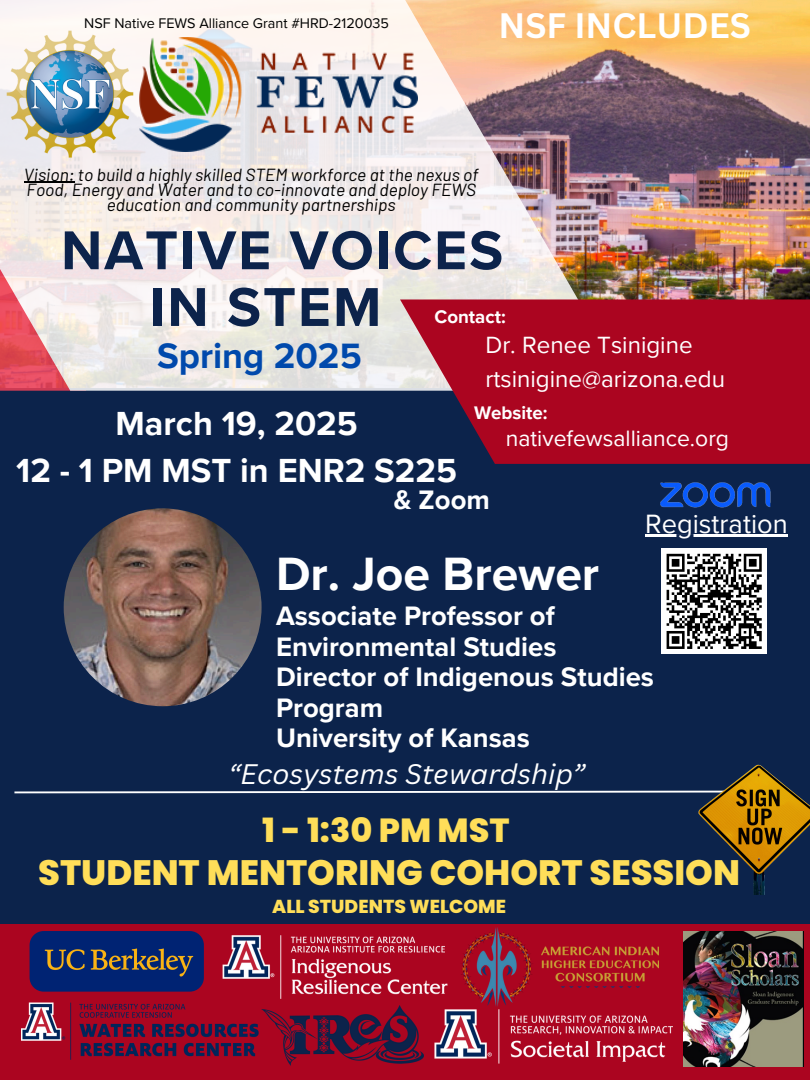
<style>
.page{position:relative;width:810px;height:1080px;background:#0c234b}
.page>*{position:absolute;margin:0;border:0;box-sizing:border-box;transform-origin:0 0}
.t1{font:700 56.75px/56.8px "Proxima Nova";letter-spacing:.035em;color:#0c234b;text-align:center}
.t2{font:700 48.12px "Proxima Nova";color:#fff}
.t3{font:700 36.25px "Proxima Nova";color:#0049ac}
.t4{font:800 35.25px "Poppins";color:#ffde59}
.t5{font:700 34.38px/47.4px "Proxima Nova";color:#fff;text-align:center}
.t6{font:700 34.38px "Canva Sans";color:#fff}
.t7{font:800 33.38px "Poppins";color:#ffde59}
.t8{font:700 27.5px/30.5px "Proxima Nova";color:#fff}
.t9{font:italic 27.5px "Canva Sans";color:#fff}
.t10{font:27.31px "Proxima Nova";color:#fff}
.t11{font:24.19px/33.8px "Proxima Nova";color:#fff}
.t12{font:22.94px "Proxima Nova";color:#fff}
.t13{font:800 18.75px "Poppins";color:#ffde59}
.t14{font:700 18.75px "Proxima Nova";color:#fff}
.t15{font:italic 17.5px/15.5px "Barlow";color:#000;text-align:center}
.t16{font:14.38px "Proxima Nova";color:#000}
</style>
<div class="page">
<img style="left:631px;top:0;width:179px;height:299px">
<svg style="left:0;top:0;width:631px;height:391px;background:#e2d0cb"></svg>
<svg style="left:400px;top:299px;width:410px;height:165px;background:#a00f2a"></svg>
<div style="left:0;top:924px;width:810px;height:156px;background:#ab0520"></div>
<img style="left:223px;top:935px;width:225px;height:64px">
<img style="left:684px;top:931px;width:119px;height:136px">
<img style="left:434px;top:1009px;width:239px;height:54px">
<hr style="left:645px;top:534px;width:143px;height:2px;background:#fff">
<img style="left:0;top:25px;width:140px;height:139px">
<div style="left:661px;top:549px;width:106px;height:105px;background:#fff"></div>
<svg style="left:666px;top:553px;width:96px;height:96px"></svg>
<img style="left:660px;top:482px;width:111px;height:26px">
<img style="left:30px;top:931px;width:174px;height:61px;border-radius:14px">
<svg style="left:14px;top:790px;width:646px;height:4px"></svg>
<img style="left:660px;top:764px;width:150px;height:131px">
<img style="left:21px;top:1003px;width:237px;height:56px">
<img style="left:262px;top:1005px;width:161px;height:61px">
<img style="left:461px;top:927px;width:197px;height:80px">
<img style="left:140px;top:38px;width:278px;height:113px">
<hr style="left:24px;top:181px;width:51px;height:2px;background:#000">
<img style="left:64px;top:508px;width:198px;height:198px;border-radius:50%">
<h3 class="t16" style="left:84px;top:15px;width:306px">NSF Native FEWS Alliance Grant #HRD-2120035</h3>
<p class="t6" style="left:498px;top:1px;width:254px">NSF INCLUDES</p>
<p class="t15" style="left:24px;top:166px;width:456px">Vision: to build a highly skilled STEM workforce at the nexus of<br>Food, Energy and Water and to co-innovate and deploy FEWS education and community partnerships</p>
<p class="t1" style="left:61px;top:223px;width:444px">NATIVE VOICES<br>IN STEM</p>
<h3 class="t14" style="left:434px;top:306px;width:73px">Contact:</h3>
<h2 class="t3" style="left:157px;top:335px;width:206px">Spring 2025</h2>
<p class="t11" style="left:485px;top:328px;width:241px">Dr. Renee Tsinigine rtsinigine@arizona.edu</p>
<p class="t5" style="left:16px;top:400px;width:442px">March 19, 2025<br>12 - 1 PM MST in ENR2 S225</p>
<h1 class="t14" style="left:474px;top:402px;width:75px">Website:</h1>
<p class="t12" style="left:506px;top:424px;width:225px">nativefewsalliance.org</p>
<h4 class="t8" style="left:394px;top:485px;width:98px">&amp; Zoom</h4>
<p class="t10" style="left:645px;top:508px;width:144px">Registration</p>
<p class="t2" style="left:276px;top:546px;width:325px">Dr. Joe Brewer</p>
<p class="t8" style="left:276px;top:602px;width:380px">Associate Professor of<br>Environmental Studies<br>Director of Indigenous Studies<br>Program<br>University of Kansas</p>
<p class="t9" style="left:228px;top:755px;width:359px">“Ecosystems Stewardship”</p>
<p class="t7" style="left:262px;top:807px;width:249px">1 - 1:30 PM MST</p>
<p class="t4" style="left:38px;top:848px;width:703px">STUDENT MENTORING COHORT SESSION</p>
<p class="t13" style="left:272px;top:893px;width:235px">ALL STUDENTS WELCOME</p>
</div>
